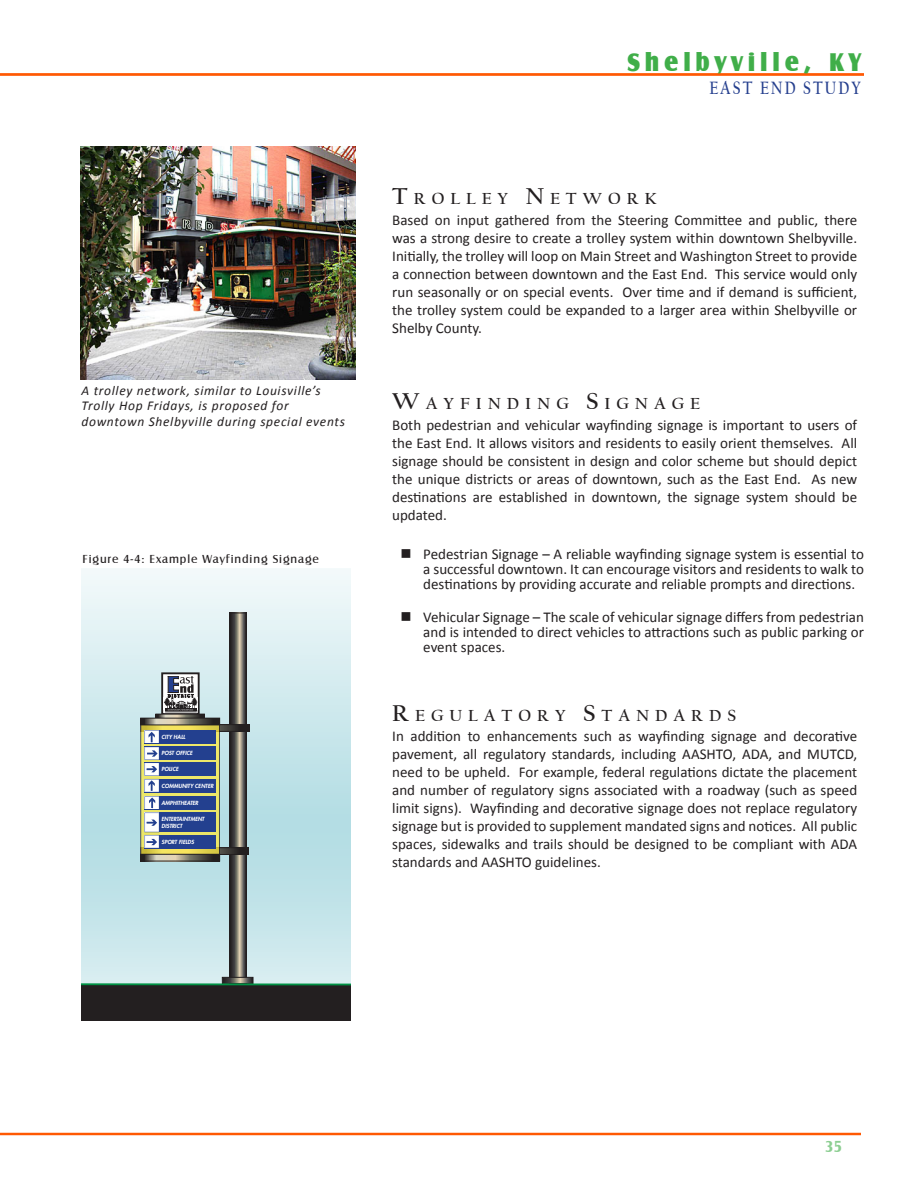
<style>
.page{position:relative;width:918px;height:1188px;background:#fff}
.page>*{position:absolute;margin:0;border:0;box-sizing:border-box;transform-origin:0 0}
.t1{font:26.4px "Castle T Ultr";letter-spacing:.2em;color:#40ae49;scale:.91 1}
.t2{font:700 18.75px "Californian FB";letter-spacing:.14em;color:#253f8e;scale:.8 1}
.t3{font:700 16.8px "Californian FB";letter-spacing:.355em;color:#231f20}
.t4{font:700 16.5px "Castle T";color:#40ae49}
.t5{font:15px/18px "Calibri";color:#231f20;text-align:justify}
.t6{font:italic 13.5px/15.6px "Calibri";letter-spacing:.05em;color:#231f20}
.t7{font:12px "Castle T";letter-spacing:.075em;color:#231f20}
.t8{font:italic 800 5.55px/6.6px "Futura";color:#fff}
.s1{font-size:24px}
</style>
<div class="page">
<hr style="left:0;top:1133px;width:861px;height:2px;background:#ff5903">
<hr style="left:0;top:73px;width:864px;height:3px;background:#ff5903">
<img style="left:80px;top:147px;width:275px;height:233px">
<svg style="left:82px;top:569px;width:269px;height:400px;background:#cce7eb"></svg>
<svg style="left:232px;top:615px;width:13px;height:354px;background:#79746a"></svg>
<div style="left:230px;top:613px;width:17px;height:375px;border:1px solid #231f20"></div>
<svg style="left:220px;top:850px;width:26px;height:3px"></svg>
<div style="left:141px;top:848px;width:107px;height:7px;border:1px solid #231f20"></div>
<svg style="left:220px;top:727px;width:28px;height:3px"></svg>
<div style="left:141px;top:725px;width:109px;height:7px;border:1px solid #231f20"></div>
<svg style="left:143px;top:726px;width:75px;height:127px;background:#ccc86c"></svg>
<div style="left:141px;top:724px;width:79px;height:131px;border:1px solid #231f20"></div>
<div style="left:145px;top:796px;width:71px;height:14px;background:#23408f"></div>
<div style="left:145px;top:813px;width:71px;height:19px;background:#23408f"></div>
<div style="left:145px;top:730px;width:71px;height:14px;background:#23408f"></div>
<div style="left:145px;top:747px;width:71px;height:13px;background:#23408f"></div>
<div style="left:145px;top:763px;width:71px;height:13px;background:#23408f"></div>
<div style="left:145px;top:779px;width:71px;height:13px;background:#23408f"></div>
<div style="left:145px;top:835px;width:71px;height:13px;background:#23408f"></div>
<svg style="left:142px;top:856px;width:76px;height:3px"></svg>
<div style="left:140px;top:854px;width:80px;height:7px;border:1px solid #231f20"></div>
<svg style="left:164px;top:675px;width:33px;height:37px"></svg>
<div style="left:161px;top:672px;width:39px;height:43px;border:2px solid #231f20"></div>
<svg style="left:158px;top:716px;width:45px;height:2px"></svg>
<div style="left:156px;top:714px;width:49px;height:7px;border:1px solid #231f20"></div>
<svg style="left:142px;top:720px;width:76px;height:3px"></svg>
<div style="left:140px;top:718px;width:80px;height:7px;border:1px solid #231f20"></div>
<hr style="left:165px;top:712px;width:32px;height:1px;background:#231f20">
<hr style="left:165px;top:709px;width:32px;height:2px;background:#231f20">
<svg style="left:163px;top:676px;width:35px;height:34px"></svg>
<svg style="left:145px;top:730px;width:14px;height:118px;background:#cdd2d3"></svg>
<svg style="left:82px;top:969px;width:269px;height:52px;background:#505857"></svg>
<p class="t6" style="left:82px;top:382px;width:265px">A trolley network, similar to Louisville’s<br>Trolly Hop Fridays, is proposed for downtown Shelbyville during special events</p>
<p class="t7" style="left:83px;top:552px;width:238px">Figure 4-4: Example Wayfinding Signage</p>
<p class="t8" style="left:162px;top:734px;width:25px">CITY HALL</p>
<p class="t8" style="left:162px;top:750px;width:33px">POST OFFICE</p>
<p class="t8" style="left:162px;top:766px;width:18px">POLICE</p>
<p class="t8" style="left:162px;top:782px;width:53px">COMMUNITY CENTER</p>
<p class="t8" style="left:162px;top:799px;width:38px">AMPHITHEATER</p>
<p class="t8" style="left:162px;top:816px;width:44px">ENTERTAINTMENT<br>DISTRICT</p>
<p class="t8" style="left:162px;top:838px;width:34px">SPORT FIELDS</p>
<h1 class="t1" style="left:628px;top:47px;width:258px">Shelbyville, KY</h1>
<p class="t2" style="left:709px;top:78px;width:191px">EAST END STUDY</p>
<p class="t3" style="left:392px;top:190px;width:266px"><span class="s1">T</span>ROLL EY <span class="s1">N</span>ETWORK</p>
<p class="t5" style="left:392px;top:210px;width:467px">Based on input gathered from the Steering Committee and public, there was a strong desire to create a trolley system within downtown Shelbyville.<br>Initially, the trolley will loop on Main Street and Washington Street to provide a connection between downtown and the East End. This service would only run seasonally or on special events. Over time and if demand is sufficient, the trolley system could be expanded to a larger area within Shelbyville or Shelby County.</p>
<p class="t3" style="left:392px;top:394px;width:309px"><span class="s1">W</span>AYFINDING <span class="s1">S</span> IGNAGE</p>
<p class="t5" style="left:392px;top:415px;width:467px">Both pedestrian and vehicular wayfinding signage is important to users of the East End. It allows visitors and residents to easily orient themselves. All signage should be consistent in design and color scheme but should depict the unique districts or areas of downtown, such as the East End. As new destinations are established in downtown, the signage system should be updated.</p>
<p class="t5" style="left:423px;top:546px;width:442px;line-height:15px">Pedestrian Signage – A reliable wayfinding signage system is essential to a successful downtown. It can encourage visitors and residents to walk to destinations by providing accurate and reliable prompts and directions.</p>
<p class="t5" style="left:423px;top:608px;width:442px;line-height:15px">Vehicular Signage – The scale of vehicular signage differs from pedestrian and is intended to direct vehicles to attractions such as public parking or event spaces.</p>
<p class="t3" style="left:392px;top:706px;width:345px"><span class="s1">R</span>EGULATORY <span class="s1">S</span> TANDARDS</p>
<p class="t5" style="left:392px;top:727px;width:467px">In addition to enhancements such as wayfinding signage and decorative pavement, all regulatory standards, including AASHTO, ADA, and MUTCD, need to be upheld. For example, federal regulations dictate the placement and number of regulatory signs associated with a roadway (such as speed limit signs). Wayfinding and decorative signage does not replace regulatory signage but is provided to supplement mandated signs and notices. All public spaces, sidewalks and trails should be designed to be compliant with ADA standards and AASHTO guidelines.</p>
<p class="t4" style="left:825px;top:1137px;width:20px">35</p>
</div>
